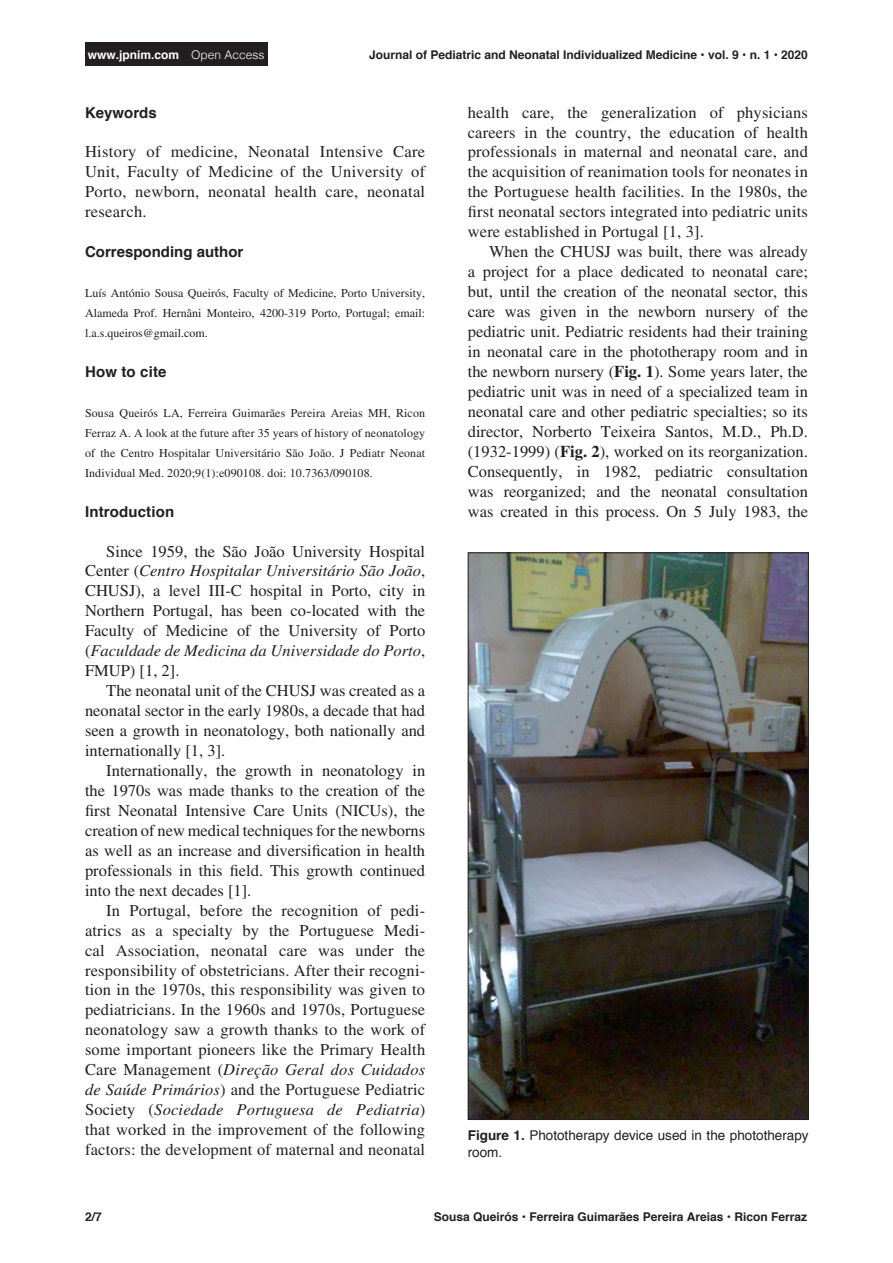
<style>
.page{position:relative;width:893px;height:1263px;background:#fff}
.page>*{position:absolute;margin:0;border:0;box-sizing:border-box;transform-origin:0 0}
.Body1{font:16.5px/20px "Times LT Std";color:#231f20;text-align:justify}
.Body2{font:16.5px/20px "Times LT Std";letter-spacing:.02em;color:#231f20;text-align:justify}
.Heading2{font:700 15px "Helvetica";color:#231f20}
.t1{font:13.5px/16.2px "Helvetica";color:#231f20}
.Body3{font:12px/20px "Times LT Std";letter-spacing:.005em;color:#231f20;text-align:justify}
.Footer_Left{font:700 12px "Helvetica";color:#231f20}
.Heading2-2{font:700 12px "Helvetica";color:#fff}
.Page_Left{font:700 12px "Helvetica";color:#231f20}
.s1{font-weight:300}
.s2{font-style:italic}
.s3{font-weight:700}
</style>
<div class="page">
<div style="left:85px;top:43px;width:182px;height:23px;background:#231f20"></div>
<img style="left:470px;top:554px;width:337px;height:564px">
<p class="Heading2-2" style="left:88px;top:45px;width:178px">www.jpnim.com <span class="s1">Open Access</span></p>
<p class="Footer_Left" style="left:369px;top:45px;width:440px">Journal of Pediatric and Neonatal Individualized Medicine • vol. 9 • n. 1 • 2020</p>
<p class="Heading2" style="left:85px;top:100px;width:73px">Keywords</p>
<p class="Body2" style="left:85px;top:142px;width:342px">History of medicine, Neonatal Intensive Care Unit, Faculty of Medicine of the University of Porto, newborn, neonatal health care, neonatal research.</p>
<p class="Heading2" style="left:85px;top:240px;width:160px">Corresponding author</p>
<p class="Body3" style="left:85px;top:283px;width:342px">Luís António Sousa Queirós, Faculty of Medicine, Porto University, Alameda Prof. Hernâni Monteiro, 4200-319 Porto, Portugal; email: l.a.s.queiros@gmail.com.</p>
<p class="Heading2" style="left:85px;top:360px;width:83px">How to cite</p>
<p class="Body3" style="left:85px;top:403px;width:342px">Sousa Queirós LA, Ferreira Guimarães Pereira Areias MH, Ricon Ferraz A. A look at the future after 35 years of history of neonatology of the Centro Hospitalar Universitário São João. J Pediatr Neonat Individual Med. 2020;9(1):e090108. doi: 10.7363/090108.</p>
<p class="Heading2" style="left:85px;top:499px;width:91px">Introduction</p>
<p class="Body1" style="left:85px;top:541px;width:342px;text-indent:21px">Since 1959, the São João University Hospital Center (<span class="s2">Centro Hospitalar Universitário São João</span>, CHUSJ), a level III-C hospital in Porto, city in Northern Portugal, has been co-located with the Faculty of Medicine of the University of Porto (<span class="s2">Faculdade de Medicina da Universidade do Porto</span>, FMUP) [1, 2].</p>
<p class="Body1" style="left:85px;top:681px;width:342px;text-indent:21px">The neonatal unit of the CHUSJ was created as a neonatal sector in the early 1980s, a decade that had seen a growth in neonatology, both nationally and internationally [1, 3].</p>
<p class="Body1" style="left:85px;top:760px;width:342px;text-indent:21px">Internationally, the growth in neonatology in the 1970s was made thanks to the creation of the first Neonatal Intensive Care Units (NICUs), the creation of new medical techniques for the newborns as well as an increase and diversification in health professionals in this field. This growth continued into the next decades [1].</p>
<p class="Body1" style="left:85px;top:900px;width:342px;text-indent:21px">In Portugal, before the recognition of pedi&shy;atrics as a specialty by the Portuguese Medi&shy;cal Association, neonatal care was under the responsibility of obstetricians. After their recogni&shy;tion in the 1970s, this responsibility was given to pediatricians. In the 1960s and 1970s, Portuguese neonatology saw a growth thanks to the work of some important pioneers like the Primary Health Care Management (<span class="s2">Direção Geral dos Cuidados de Saúde Primários</span>) and the Portuguese Pediatric Society (<span class="s2">Sociedade Portuguesa de Pediatria</span>) that worked in the improvement of the following factors: the development of maternal and neonatal</p>
<p class="Body1" style="left:468px;top:102px;width:342px">health care, the generalization of physicians careers in the country, the education of health professionals in maternal and neonatal care, and the acquisition of reanimation tools for neonates in the Portuguese health facilities. In the 1980s, the first neonatal sectors integrated into pediatric units were established in Portugal [1, 3].</p>
<p class="Body1" style="left:468px;top:242px;width:342px;text-indent:21px">When the CHUSJ was built, there was already a project for a place dedicated to neonatal care; but, until the creation of the neonatal sector, this care was given in the newborn nursery of the pediatric unit. Pediatric residents had their training in neonatal care in the phototherapy room and in the newborn nursery (<span class="s3">Fig. 1</span>). Some years later, the pediatric unit was in need of a specialized team in neonatal care and other pediatric specialties; so its director, Norberto Teixeira Santos, M.D., Ph.D. (1932-1999) (<span class="s3">Fig. 2</span>), worked on its reorganization.<br>Consequently, in 1982, pediatric consultation was reorganized; and the neonatal consultation was created in this process. On 5 July 1983, the</p>
<p class="t1" style="left:468px;top:1128px;width:342px"><span class="s3">Figure 1.</span> Phototherapy device used in the phototherapy room.</p>
<p class="Page_Left" style="left:85px;top:1207px;width:18px">2/7</p>
<p class="Footer_Left" style="left:434px;top:1207px;width:375px">Sousa Queirós • Ferreira Guimarães Pereira Areias • Ricon Ferraz</p>
</div>
